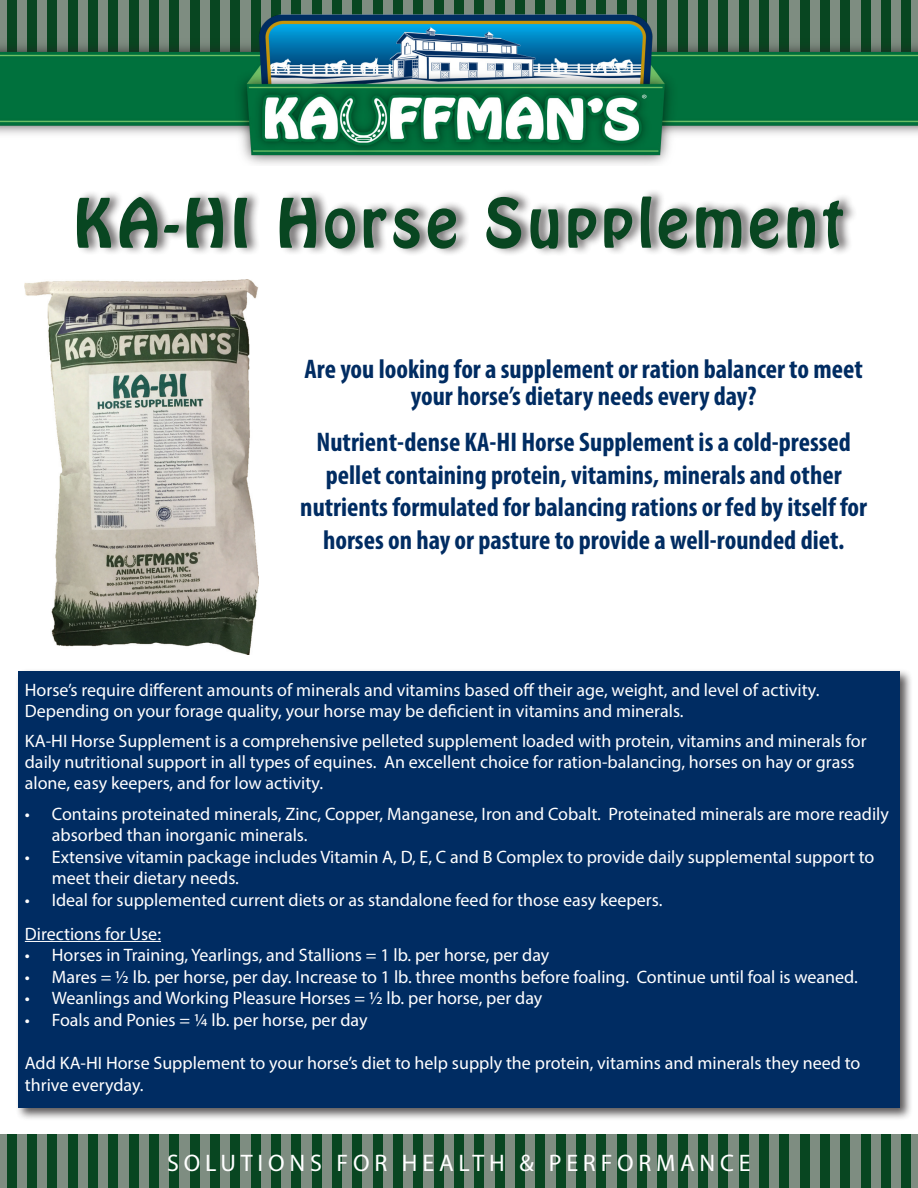
<style>
.page{position:relative;width:918px;height:1188px;background:#fff}
.page>*{position:absolute;margin:0;border:0;box-sizing:border-box;transform-origin:0 0}
.t1{font:60px "Hobo Std";letter-spacing:.075em;color:#084621}
.t2{font:700 condensed 27px/32.4px "Myriad Pro";color:#002c62;text-align:center}
.t3{font:24px "Myriad Pro";letter-spacing:.2em;color:#fff}
.t4{font:18px/21px "Myriad Pro";color:#fff}
</style>
<div class="page">
<div style="left:0;top:0;width:918px;height:54px;background:#7e8d81"></div>
<div style="left:27px;top:0;width:10px;height:54px;background:#084621"></div>
<div style="left:68px;top:0;width:9px;height:54px;background:#084621"></div>
<div style="left:7px;top:0;width:9px;height:54px;background:#084621"></div>
<div style="left:48px;top:0;width:9px;height:54px;background:#084621"></div>
<div style="left:88px;top:0;width:10px;height:54px;background:#084621"></div>
<div style="left:129px;top:0;width:9px;height:54px;background:#084621"></div>
<div style="left:170px;top:0;width:9px;height:54px;background:#084621"></div>
<div style="left:109px;top:0;width:9px;height:54px;background:#084621"></div>
<div style="left:149px;top:0;width:10px;height:54px;background:#084621"></div>
<div style="left:190px;top:0;width:9px;height:54px;background:#084621"></div>
<div style="left:231px;top:0;width:9px;height:54px;background:#084621"></div>
<div style="left:271px;top:0;width:10px;height:54px;background:#084621"></div>
<div style="left:210px;top:0;width:10px;height:54px;background:#084621"></div>
<div style="left:251px;top:0;width:9px;height:54px;background:#084621"></div>
<div style="left:292px;top:0;width:9px;height:54px;background:#084621"></div>
<div style="left:332px;top:0;width:10px;height:54px;background:#084621"></div>
<div style="left:373px;top:0;width:9px;height:54px;background:#084621"></div>
<div style="left:312px;top:0;width:9px;height:54px;background:#084621"></div>
<div style="left:353px;top:0;width:9px;height:54px;background:#084621"></div>
<div style="left:393px;top:0;width:10px;height:54px;background:#084621"></div>
<div style="left:434px;top:0;width:9px;height:54px;background:#084621"></div>
<div style="left:475px;top:0;width:9px;height:54px;background:#084621"></div>
<div style="left:414px;top:0;width:9px;height:54px;background:#084621"></div>
<div style="left:454px;top:0;width:10px;height:54px;background:#084621"></div>
<div style="left:495px;top:0;width:9px;height:54px;background:#084621"></div>
<div style="left:536px;top:0;width:9px;height:54px;background:#084621"></div>
<div style="left:576px;top:0;width:10px;height:54px;background:#084621"></div>
<div style="left:515px;top:0;width:10px;height:54px;background:#084621"></div>
<div style="left:556px;top:0;width:9px;height:54px;background:#084621"></div>
<div style="left:597px;top:0;width:9px;height:54px;background:#084621"></div>
<div style="left:637px;top:0;width:10px;height:54px;background:#084621"></div>
<div style="left:678px;top:0;width:9px;height:54px;background:#084621"></div>
<div style="left:617px;top:0;width:9px;height:54px;background:#084621"></div>
<div style="left:658px;top:0;width:9px;height:54px;background:#084621"></div>
<div style="left:698px;top:0;width:10px;height:54px;background:#084621"></div>
<div style="left:739px;top:0;width:9px;height:54px;background:#084621"></div>
<div style="left:780px;top:0;width:9px;height:54px;background:#084621"></div>
<div style="left:719px;top:0;width:9px;height:54px;background:#084621"></div>
<div style="left:759px;top:0;width:10px;height:54px;background:#084621"></div>
<div style="left:800px;top:0;width:9px;height:54px;background:#084621"></div>
<div style="left:841px;top:0;width:9px;height:54px;background:#084621"></div>
<div style="left:881px;top:0;width:10px;height:54px;background:#084621"></div>
<div style="left:820px;top:0;width:10px;height:54px;background:#084621"></div>
<div style="left:861px;top:0;width:9px;height:54px;background:#084621"></div>
<div style="left:902px;top:0;width:9px;height:54px;background:#084621"></div>
<div style="left:0;top:1134px;width:918px;height:54px;background:#7e8d81"></div>
<div style="left:27px;top:1134px;width:10px;height:54px;background:#084621"></div>
<div style="left:68px;top:1134px;width:9px;height:54px;background:#084621"></div>
<div style="left:7px;top:1134px;width:9px;height:54px;background:#084621"></div>
<div style="left:48px;top:1134px;width:9px;height:54px;background:#084621"></div>
<div style="left:88px;top:1134px;width:10px;height:54px;background:#084621"></div>
<div style="left:129px;top:1134px;width:9px;height:54px;background:#084621"></div>
<div style="left:170px;top:1134px;width:9px;height:54px;background:#084621"></div>
<div style="left:109px;top:1134px;width:9px;height:54px;background:#084621"></div>
<div style="left:149px;top:1134px;width:10px;height:54px;background:#084621"></div>
<div style="left:190px;top:1134px;width:9px;height:54px;background:#084621"></div>
<div style="left:231px;top:1134px;width:9px;height:54px;background:#084621"></div>
<div style="left:271px;top:1134px;width:10px;height:54px;background:#084621"></div>
<div style="left:210px;top:1134px;width:10px;height:54px;background:#084621"></div>
<div style="left:251px;top:1134px;width:9px;height:54px;background:#084621"></div>
<div style="left:292px;top:1134px;width:9px;height:54px;background:#084621"></div>
<div style="left:332px;top:1134px;width:10px;height:54px;background:#084621"></div>
<div style="left:373px;top:1134px;width:9px;height:54px;background:#084621"></div>
<div style="left:312px;top:1134px;width:9px;height:54px;background:#084621"></div>
<div style="left:353px;top:1134px;width:9px;height:54px;background:#084621"></div>
<div style="left:393px;top:1134px;width:10px;height:54px;background:#084621"></div>
<div style="left:434px;top:1134px;width:9px;height:54px;background:#084621"></div>
<div style="left:475px;top:1134px;width:9px;height:54px;background:#084621"></div>
<div style="left:414px;top:1134px;width:9px;height:54px;background:#084621"></div>
<div style="left:454px;top:1134px;width:10px;height:54px;background:#084621"></div>
<div style="left:495px;top:1134px;width:9px;height:54px;background:#084621"></div>
<div style="left:536px;top:1134px;width:9px;height:54px;background:#084621"></div>
<div style="left:576px;top:1134px;width:10px;height:54px;background:#084621"></div>
<div style="left:515px;top:1134px;width:10px;height:54px;background:#084621"></div>
<div style="left:556px;top:1134px;width:9px;height:54px;background:#084621"></div>
<div style="left:597px;top:1134px;width:9px;height:54px;background:#084621"></div>
<div style="left:637px;top:1134px;width:10px;height:54px;background:#084621"></div>
<div style="left:678px;top:1134px;width:9px;height:54px;background:#084621"></div>
<div style="left:617px;top:1134px;width:9px;height:54px;background:#084621"></div>
<div style="left:658px;top:1134px;width:9px;height:54px;background:#084621"></div>
<div style="left:698px;top:1134px;width:10px;height:54px;background:#084621"></div>
<div style="left:739px;top:1134px;width:9px;height:54px;background:#084621"></div>
<div style="left:780px;top:1134px;width:9px;height:54px;background:#084621"></div>
<div style="left:719px;top:1134px;width:9px;height:54px;background:#084621"></div>
<div style="left:759px;top:1134px;width:10px;height:54px;background:#084621"></div>
<div style="left:800px;top:1134px;width:9px;height:54px;background:#084621"></div>
<div style="left:841px;top:1134px;width:9px;height:54px;background:#084621"></div>
<div style="left:881px;top:1134px;width:10px;height:54px;background:#084621"></div>
<div style="left:820px;top:1134px;width:10px;height:54px;background:#084621"></div>
<div style="left:861px;top:1134px;width:9px;height:54px;background:#084621"></div>
<div style="left:902px;top:1134px;width:9px;height:54px;background:#084621"></div>
<img style="left:0;top:7px;width:918px;height:158px">
<div style="left:76px;top:189px;width:782px;height:68px;background:#231f20;opacity:.65"></div>
<div style="left:15px;top:668px;width:898px;height:453px;background:#231f20;opacity:.75"></div>
<div style="left:18px;top:672px;width:882px;height:436px;background:#002c62"></div>
<img style="left:25px;top:280px;width:234px;height:375px">
<hr style="left:25px;top:941px;width:136px;height:1px;background:#fff">
<p class="t1" style="left:74px;top:182px;width:772px">KA-HI Horse Supplement</p>
<p class="t2" style="left:305px;top:355px;width:560px;line-height:27px">Are you looking for a supplement or ration balancer to meet your horse’s dietary needs every day?</p>
<p class="t2" style="left:300px;top:426px;width:568px">Nutrient-dense KA-HI Horse Supplement is a cold-pressed pellet containing protein, vitamins, minerals and other nutrients formulated for balancing rations or fed by itself for horses on hay or pasture to provide a well-rounded diet.</p>
<p class="t4" style="left:25px;top:679px;width:796px">Horse’s require different amounts of minerals and vitamins based off their age, weight, and level of activity.<br>Depending on your forage quality, your horse may be deficient in vitamins and minerals.</p>
<p class="t4" style="left:25px;top:730px;width:843px">KA-HI Horse Supplement is a comprehensive pelleted supplement loaded with protein, vitamins and minerals for daily nutritional support in all types of equines. An excellent choice for ration-balancing, horses on hay or grass alone, easy keepers, and for low activity.</p>
<p class="t4" style="left:52px;top:803px;width:839px;line-height:21.6px;text-indent:-27px">• Contains proteinated minerals, Zinc, Copper, Manganese, Iron and Cobalt. Proteinated minerals are more readily absorbed than inorganic minerals.</p>
<p class="t4" style="left:52px;top:846px;width:824px;line-height:21.6px;text-indent:-27px">• Extensive vitamin package includes Vitamin A, D, E, C and B Complex to provide daily supplemental support to meet their dietary needs.</p>
<p class="t4" style="left:25px;top:889px;width:639px">• Ideal for supplemented current diets or as standalone feed for those easy keepers.</p>
<p class="t4" style="left:25px;top:923px;width:138px">Directions for Use:</p>
<p class="t4" style="left:25px;top:944px;width:526px">• Horses in Training, Yearlings, and Stallions = 1 lb. per horse, per day</p>
<p class="t4" style="left:25px;top:966px;width:835px">• Mares = ½ lb. per horse, per day. Increase to 1 lb. three months before foaling. Continue until foal is weaned.</p>
<p class="t4" style="left:25px;top:988px;width:519px">• Weanlings and Working Pleasure Horses = ½ lb. per horse, per day</p>
<p class="t4" style="left:25px;top:1009px;width:344px">• Foals and Ponies = ¼ lb. per horse, per day</p>
<p class="t4" style="left:25px;top:1052px;width:837px;line-height:21.6px">Add KA-HI Horse Supplement to your horse’s diet to help supply the protein, vitamins and minerals they need to thrive everyday.</p>
<p class="t3" style="left:167px;top:1148px;width:585px">SOLUTIONS FOR HEALTH &amp; PERFORMANCE</p>
</div>
